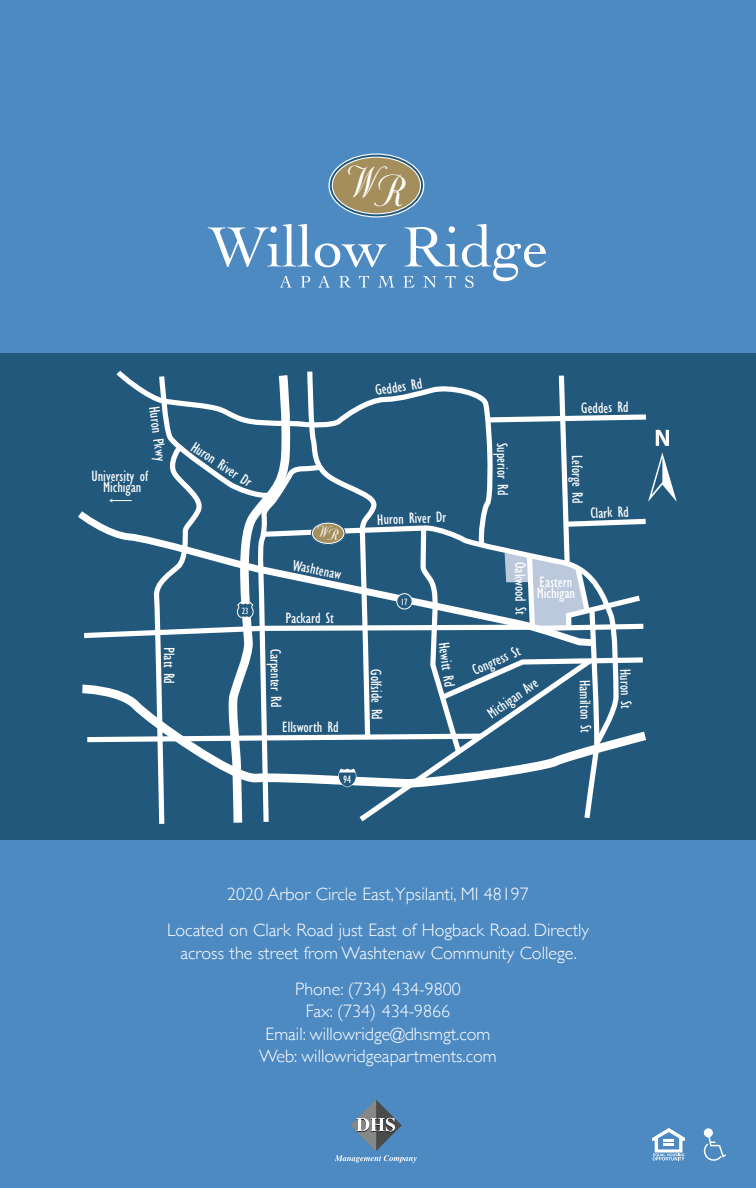
<style>
.page{position:relative;width:756px;height:1188px;background:#4d8ac2}
.page>*{position:absolute;margin:0;border:0;box-sizing:border-box;transform-origin:0 0}
.t1{font:44.7px "Stuyvesant ICG Solid";color:#fff}
.t2{font:300 18px/36px "Gill Sans";color:#fff;text-align:center}
.t3{font:16.05px "Stuyvesant ICG Solid";color:#fff}
.t4{font:condensed 15.6px/11.2px "Gill Sans";color:#fff}
.t5{font:condensed 11.1px "Gill Sans";color:#fff}
.t6{font:condensed 9.45px "Gill Sans";color:#fff}
</style>
<div class="page">
<div style="left:0;top:354px;width:756px;height:486px;background:#21587c"></div>
<svg style="left:328px;top:153px;width:96px;height:64px"></svg>
<div style="left:330px;top:155px;width:93px;height:61px;border:5px solid #21587c;border-radius:50%"></div>
<div style="left:332px;top:157px;width:89px;height:57px;background:#a38e5c;border-radius:50%"></div>
<div style="left:332px;top:157px;width:89px;height:57px;border:1px solid #fff;border-radius:50%"></div>
<svg style="left:208px;top:224px;width:179px;height:43px"></svg>
<svg style="left:280px;top:276px;width:12px;height:12px"></svg>
<svg style="left:301px;top:276px;width:9px;height:12px"></svg>
<svg style="left:318px;top:276px;width:12px;height:12px"></svg>
<svg style="left:339px;top:276px;width:12px;height:12px"></svg>
<svg style="left:359px;top:276px;width:10px;height:12px"></svg>
<svg style="left:378px;top:276px;width:17px;height:12px"></svg>
<svg style="left:403px;top:224px;width:143px;height:64px"></svg>
<svg style="left:652px;top:1128px;width:33px;height:33px"></svg>
<svg style="left:704px;top:1128px;width:9px;height:9px"></svg>
<svg style="left:703px;top:1130px;width:23px;height:31px"></svg>
<svg style="left:335px;top:1099px;width:82px;height:64px"></svg>
<svg style="left:79px;top:370px;width:598px;height:454px"></svg>
<svg style="left:311px;top:522px;width:34px;height:23px"></svg>
<div style="left:311px;top:522px;width:35px;height:23px;border:3px solid #21587c;border-radius:50%"></div>
<div style="left:312px;top:523px;width:32px;height:20px;background:#a38e5c;border-radius:50%"></div>
<div style="left:312px;top:523px;width:32px;height:21px;border:1px solid #fff;border-radius:50%"></div>
<h1 class="t1" style="left:337px;top:162px;width:68px">WR</h1>
<p class="t4" style="left:160px;top:406px;width:56px;rotate:83deg">Huron Pkwy</p>
<p class="t4" style="left:91px;top:471px;width:58px;text-align:center">University of<br>Michigan</p>
<p class="t4" style="left:196px;top:441px;width:71px;rotate:33deg">Huron River Dr</p>
<p class="t6" style="left:242px;top:606px;width:8px">23</p>
<p class="t3" style="left:314px;top:525px;width:25px">WR</p>
<p class="t4" style="left:294px;top:559px;width:51px;rotate:12deg">Washtenaw</p>
<p class="t4" style="left:286px;top:613px;width:50px">Packard St</p>
<p class="t4" style="left:174px;top:647px;width:39px;rotate:90deg">Platt Rd</p>
<p class="t4" style="left:281px;top:649px;width:60px;rotate:89deg">Carpenter Rd</p>
<p class="t4" style="left:282px;top:721px;width:58px">Ellsworth Rd</p>
<p class="t5" style="left:343px;top:773px;width:10px">94</p>
<p class="t4" style="left:374px;top:385px;width:49px;rotate:-9deg">Geddes Rd</p>
<p class="t4" style="left:377px;top:514px;width:71px;rotate:-2deg">Huron River Dr</p>
<p class="t6" style="left:401px;top:597px;width:8px">17</p>
<p class="t4" style="left:381px;top:669px;width:52px;rotate:89deg">Golfside Rd</p>
<p class="t4" style="left:449px;top:642px;width:46px;rotate:82deg">Hewitt Rd</p>
<p class="t4" style="left:508px;top:443px;width:54px;rotate:89deg">Superior Rd</p>
<p class="t4" style="left:581px;top:403px;width:49px;rotate:-1deg">Geddes Rd</p>
<p class="t4" style="left:582px;top:455px;width:49px;rotate:89deg">Leforge Rd</p>
<p class="t4" style="left:590px;top:508px;width:40px;rotate:-3deg">Clark Rd</p>
<p class="t4" style="left:525px;top:562px;width:55px;rotate:89deg">Oakwood St</p>
<p class="t4" style="left:537px;top:577px;width:40px">Eastern<br>Michigan</p>
<p class="t4" style="left:471px;top:666px;width:52px;rotate:-24deg">Congress St</p>
<p class="t4" style="left:486px;top:710px;width:59px;rotate:-35deg">Michigan Ave</p>
<p class="t4" style="left:630px;top:669px;width:41px;rotate:88deg">Huron St</p>
<p class="t4" style="left:590px;top:680px;width:54px;rotate:89deg">Hamilton St</p>
<p class="t2" style="left:167px;top:875px;width:423px">2020 Arbor Circle East, Ypsilanti, MI 48197<br>Located on Clark Road just East of Hogback Road. Directly</p>
<p class="t2" style="left:180px;top:934px;width:398px">across the street from Washtenaw Community College.<br>Phone: (734) 434-9800</p>
<p class="t2" style="left:259px;top:999px;width:239px;line-height:22.5px">Fax: (734) 434-9866<br>Email: willowridge@dhsmgt.com<br>Web: willowridgeapartments.com</p>
</div>
